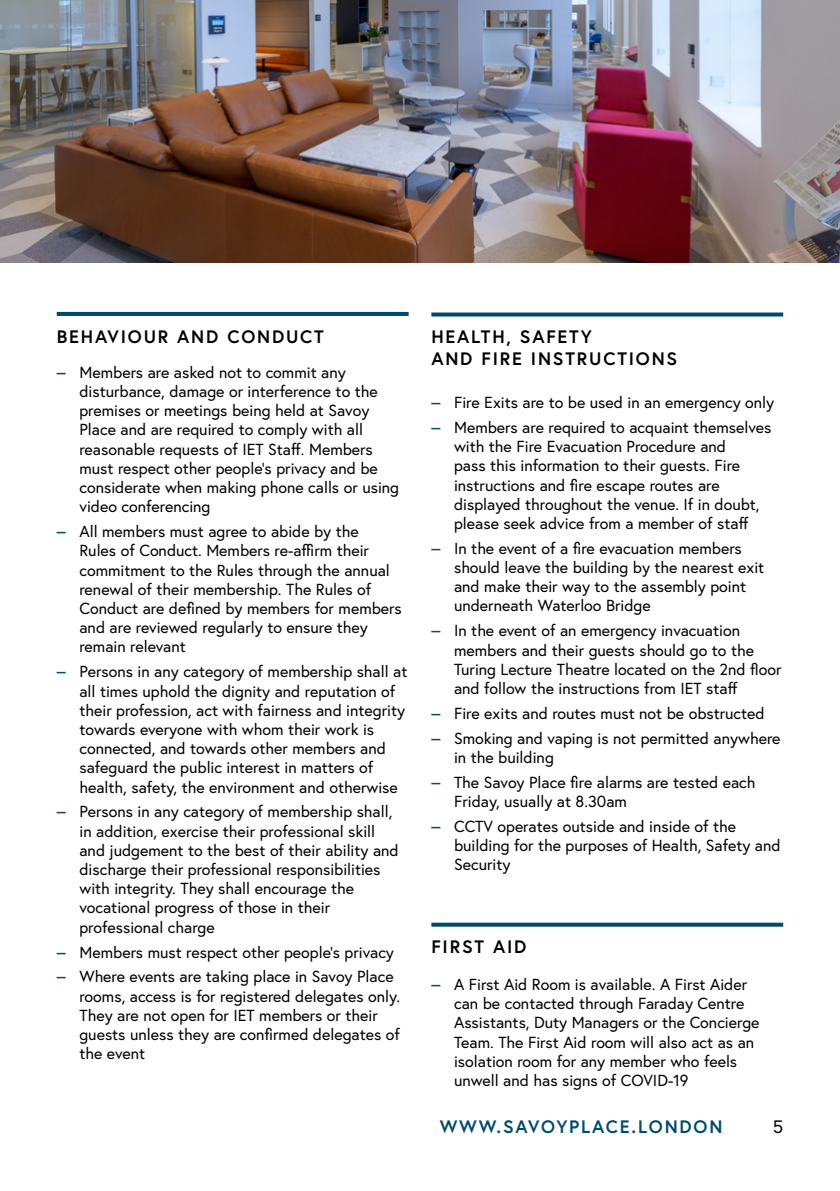
<style>
.page{position:relative;width:840px;height:1191px;background:#fff}
.page>*{position:absolute;margin:0;border:0;box-sizing:border-box;transform-origin:0 0}
.t1{font:700 18px/21.6px "Europa";letter-spacing:.1em;color:#000}
.t2{font:700 18px "Europa";letter-spacing:.1em;color:#004b6c}
.t3{font:18px "Europa";color:#000}
.t4{font:16px/19.2px "Europa";color:#000}
.s1{font-size:18px;color:#004b6c}
</style>
<div class="page">
<svg style="left:57px;top:312px;width:351px;height:4px"></svg>
<svg style="left:431px;top:312px;width:351px;height:4px"></svg>
<svg style="left:431px;top:922px;width:351px;height:4px"></svg>
<img style="left:0;top:0;width:839px;height:263px">
<p class="t1" style="left:57px;top:325px;width:268px">BEHAVIOUR AND CONDUCT</p>
<p class="t4" style="left:79px;top:362px;width:321px;text-indent:-23px"><span class="s1">–</span> Members are asked not to commit any disturbance, damage or interference to the premises or meetings being held at Savoy Place and are required to comply with all reasonable requests of IET Staff. Members must respect other people’s privacy and be considerate when making phone calls or using video conferencing</p>
<p class="t4" style="left:79px;top:521px;width:323px;text-indent:-23px"><span class="s1">–</span> All members must agree to abide by the<br>Rules of Conduct. Members re-affirm their commitment to the Rules through the annual renewal of their membership. The Rules of Conduct are defined by members for members and are reviewed regularly to ensure they remain relevant</p>
<p class="t4" style="left:79px;top:662px;width:329px;text-indent:-23px"><span class="s1">–</span> Persons in any category of membership shall at all times uphold the dignity and reputation of their profession, act with fairness and integrity towards everyone with whom their work is connected, and towards other members and safeguard the public interest in matters of health, safety, the environment and otherwise</p>
<p class="t4" style="left:79px;top:802px;width:320px;text-indent:-23px"><span class="s1">–</span> Persons in any category of membership shall, in addition, exercise their professional skill and judgement to the best of their ability and discharge their professional responsibilities with integrity. They shall encourage the vocational progress of those in their professional charge</p>
<p class="t4" style="left:57px;top:942px;width:338px"><span class="s1">–</span> Members must respect other people’s privacy</p>
<p class="t4" style="left:79px;top:967px;width:322px;text-indent:-23px"><span class="s1">–</span> Where events are taking place in Savoy Place rooms, access is for registered delegates only.<br>They are not open for IET members or their guests unless they are confirmed delegates of the event</p>
<p class="t1" style="left:431px;top:325px;width:247px">HEALTH, SAFETY<br>AND FIRE INSTRUCTIONS</p>
<p class="t4" style="left:431px;top:392px;width:344px"><span class="s1">–</span> Fire Exits are to be used in an emergency only</p>
<p class="t4" style="left:454px;top:417px;width:319px;text-indent:-23px"><span class="s1">–</span> Members are required to acquaint themselves with the Fire Evacuation Procedure and<br>pass this information to their guests. Fire instructions and fire escape routes are displayed throughout the venue. If in doubt, please seek advice from a member of staff</p>
<p class="t4" style="left:454px;top:538px;width:311px;text-indent:-23px"><span class="s1">–</span> In the event of a fire evacuation members should leave the building by the nearest exit and make their way to the assembly point underneath Waterloo Bridge</p>
<p class="t4" style="left:454px;top:621px;width:329px;text-indent:-23px"><span class="s1">–</span> In the event of an emergency invacuation members and their guests should go to the Turing Lecture Theatre located on the 2nd floor and follow the instructions from IET staff</p>
<p class="t4" style="left:431px;top:703px;width:335px"><span class="s1">–</span> Fire exits and routes must not be obstructed</p>
<p class="t4" style="left:454px;top:728px;width:328px;text-indent:-23px"><span class="s1">–</span> Smoking and vaping is not permitted anywhere in the building</p>
<p class="t4" style="left:454px;top:772px;width:303px;text-indent:-23px"><span class="s1">–</span> The Savoy Place fire alarms are tested each<br>Friday, usually at 8.30am</p>
<p class="t4" style="left:454px;top:816px;width:328px;text-indent:-23px"><span class="s1">–</span> CCTV operates outside and inside of the building for the purposes of Health, Safety and<br>Security</p>
<p class="t1" style="left:431px;top:935px;width:97px">FIRST AID</p>
<p class="t4" style="left:454px;top:974px;width:307px;text-indent:-23px"><span class="s1">–</span> A First Aid Room is available. A First Aider can be contacted through Faraday Centre Assistants, Duty Managers or the Concierge Team. The First Aid room will also act as an isolation room for any member who feels unwell and has signs of COVID-19</p>
<p class="t2" style="left:439px;top:1114px;width:284px">WWW.SAVOYPLACE.LONDON</p>
<p class="t3" style="left:772px;top:1115px;width:12px">5</p>
</div>
